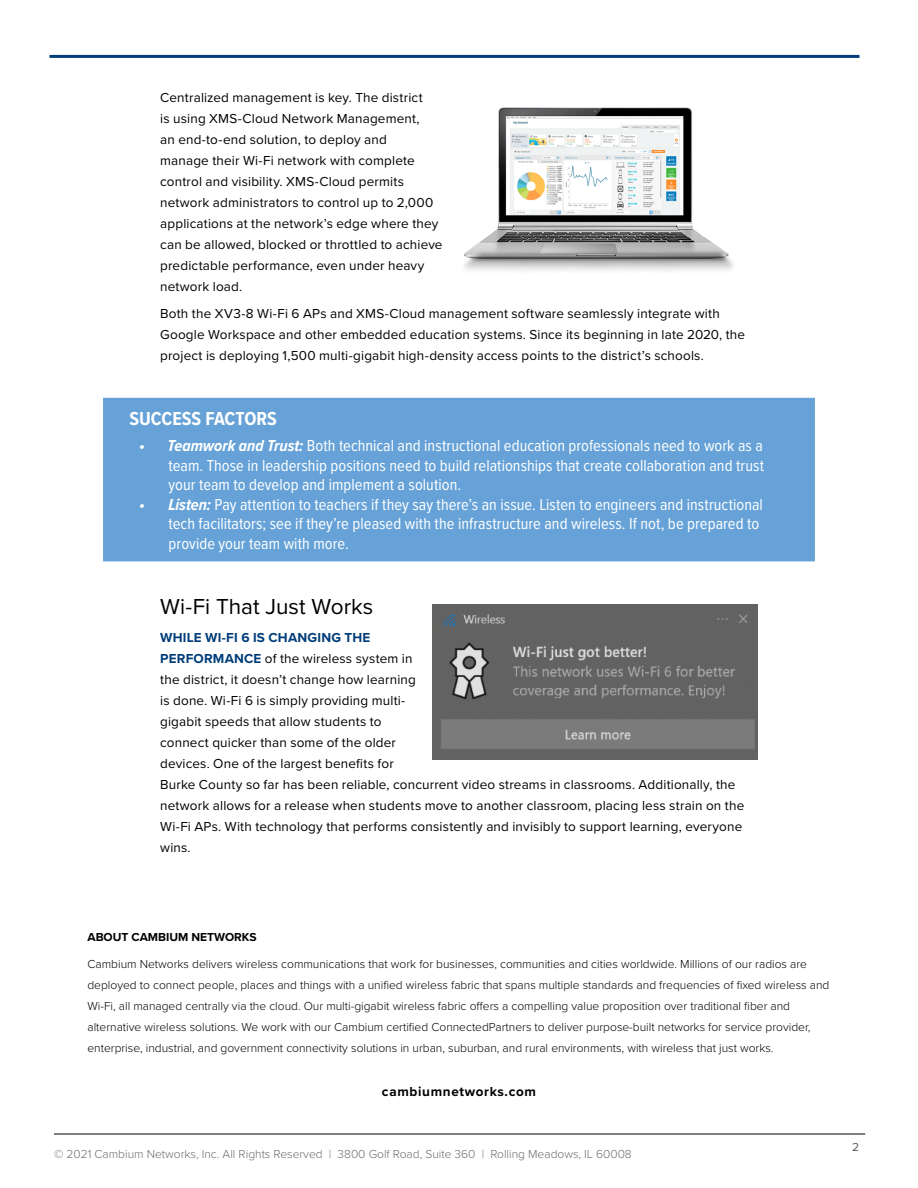
<style>
.page{position:relative;width:918px;height:1188px;background:#fff}
.page>*{position:absolute;margin:0;border:0;box-sizing:border-box;transform-origin:0 0}
.t1{font:22.5px "Proxima Nova";color:#000}
.t2{font:700 19.5px "Proxima Nova Cond";letter-spacing:-.005em;color:#fff}
.t3{font:16.5px/19.5px "Proxima Nova Cond";letter-spacing:.005em;color:#fff;text-align:justify}
.t4{font:13.5px/21px "Proxima Nova";letter-spacing:.01em;color:#000}
.t5{font:700 13.5px "Proxima Nova";letter-spacing:.05em;color:#000}
.t6{font:300 12px/21px "Proxima Nova";color:#000}
.t7{font:300 12px "Proxima Nova";color:#6b6c6f}
.t8{font:700 12px "Proxima Nova";color:#000}
.t9{font:12px "Proxima Nova";color:#58595b}
.s1{font-weight:700;font-style:italic}
.s2{font-weight:700;color:#003d79}
</style>
<div class="page">
<hr style="left:50px;top:55px;width:810px;height:3px;background:#003d79">
<hr style="left:54px;top:1134px;width:811px;height:1px;background:#000">
<div style="left:103px;top:398px;width:712px;height:163px;background:#66a2d7"></div>
<img style="left:464px;top:107px;width:269px;height:164px">
<img style="left:432px;top:605px;width:326px;height:155px">
<p class="t4" style="left:160px;top:86px;width:284px">Centralized management is key. The district<br>is using XMS-Cloud Network Management,<br>an end-to-end solution, to deploy and<br>manage their Wi-Fi network with complete control and visibility. XMS-Cloud permits network administrators to control up to 2,000 applications at the network’s edge where they can be allowed, blocked or throttled to achieve predictable performance, even under heavy network load.</p>
<p class="t4" style="left:160px;top:303px;width:586px">Both the XV3-8 Wi-Fi 6 APs and XMS-Cloud management software seamlessly integrate with<br>Google Workspace and other embedded education systems. Since its beginning in late 2020, the project is deploying 1,500 multi-gigabit high-density access points to the district’s schools.</p>
<h2 class="t2" style="left:130px;top:404px;width:149px">SUCCESS FACTORS</h2>
<p class="t3" style="left:169px;top:435px;width:597px;text-indent:-30px"><span class="s1">• Teamwork and Trust:</span> Both technical and instructional education professionals need to work as a team. Those in leadership positions need to build relationships that create collaboration and trust your team to develop and implement a solution.</p>
<p class="t3" style="left:169px;top:494px;width:596px;text-align:left;text-indent:-30px"><span class="s1">• Listen:</span> Pay attention to teachers if they say there’s an issue. Listen to engineers and instructional tech facilitators; see if they’re pleased with the infrastructure and wireless. If not, be prepared to provide your team with more.</p>
<h1 class="t1" style="left:160px;top:590px;width:215px">Wi-Fi That Just Works</h1>
<p class="t4" style="left:160px;top:626px;width:586px"><span class="s2">WHILE WI-FI 6 IS CHANGING THE<br>PERFORMANCE</span> of the wireless system in<br>the district, it doesn’t change how learning<br>is done. Wi-Fi 6 is simply providing multi-<br>gigabit speeds that allow students to<br>connect quicker than some of the older<br>devices. One of the largest benefits for<br>Burke County so far has been reliable, concurrent video streams in classrooms. Additionally, the network allows for a release when students move to another classroom, placing less strain on the Wi-Fi APs. With technology that performs consistently and invisibly to support learning, everyone wins.</p>
<p class="t8" style="left:87px;top:928px;width:171px">ABOUT CAMBIUM NETWORKS</p>
<p class="t6" style="left:87px;top:953px;width:743px">Cambium Networks delivers wireless communications that work for businesses, communities and cities worldwide. Millions of our radios are deployed to connect people, places and things with a unified wireless fabric that spans multiple standards and frequencies of fixed wireless and Wi-Fi, all managed centrally via the cloud. Our multi-gigabit wireless fabric offers a compelling value proposition over traditional fiber and alternative wireless solutions. We work with our Cambium certified ConnectedPartners to deliver purpose-built networks for service provider, enterprise, industrial, and government connectivity solutions in urban, suburban, and rural environments, with wireless that just works.</p>
<p class="t5" style="left:382px;top:1082px;width:156px">cambiumnetworks.com</p>
<p class="t7" style="left:54px;top:1145px;width:579px">© 2021 Cambium Networks, Inc. All Rights Reserved | 3800 Golf Road, Suite 360 | Rolling Meadows, IL 60008</p>
<p class="t9" style="left:852px;top:1138px;width:9px">2</p>
</div>
